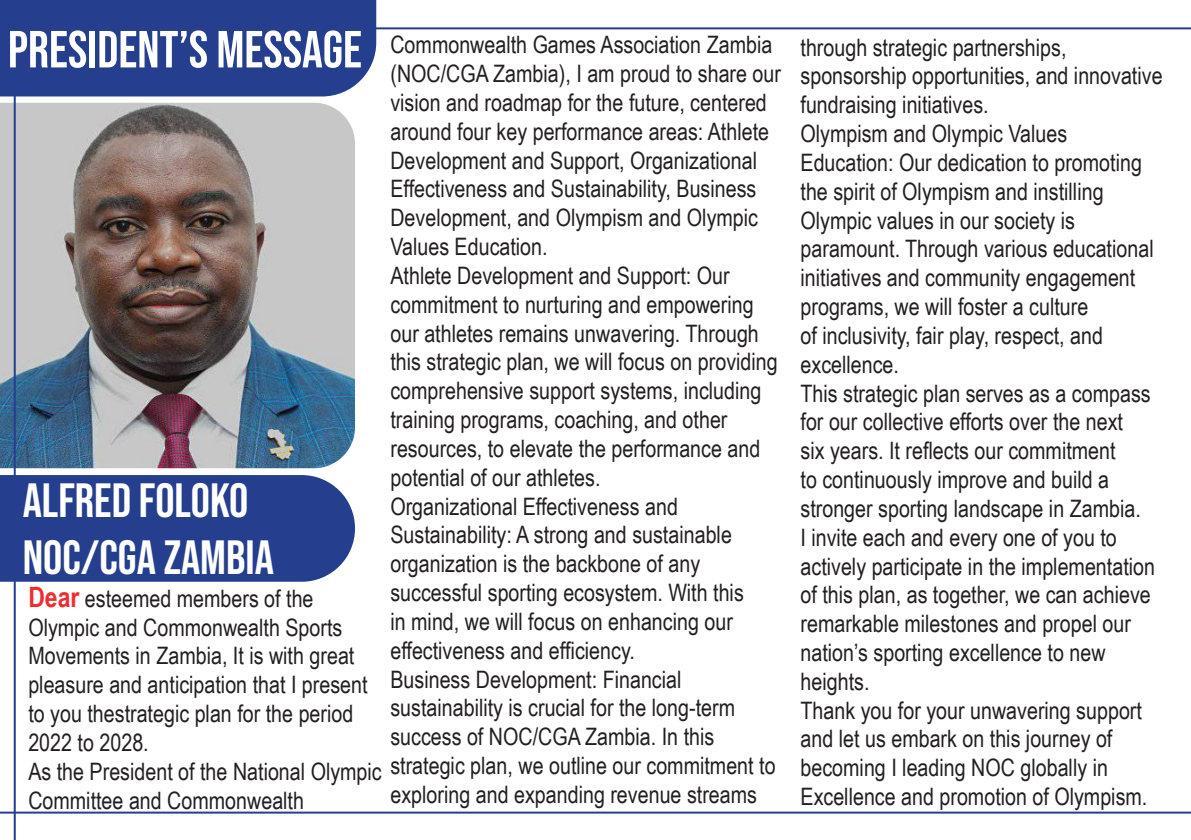
<style>
.page{position:relative;width:1191px;height:840px;background:#fff}
.page>*{position:absolute;margin:0;border:0;box-sizing:border-box;transform-origin:0 0}
.t1{font:52px "Bebas Neue";color:#fff}
.t2{font:48px "Bebas Neue";color:#fff}
.t3{font:24px/28.8px "Arial Narrow";color:#231f20}
.s1{font-weight:700;font-size:28px;color:#ee2d2e}
</style>
<div class="page">
<div style="left:0;top:0;width:376px;height:96px;background:#253f8e"></div>
<div style="left:0;top:475px;width:355px;height:106px;background:#253f8e"></div>
<img style="left:0;top:103px;width:355px;height:365px">
<hr style="left:14px;top:0;width:2px;height:839px;background:#253f8e">
<hr style="left:0;top:811px;width:1191px;height:2px;background:#253f8e">
<hr style="left:375px;top:27px;width:816px;height:2px;background:#253f8e">
<p class="t1" style="left:8px;top:20px;width:355px">PRESIDENT’S MESSAGE</p>
<p class="t3" style="left:800px;top:32px;width:363px">through strategic partnerships, sponsorship opportunities, and innovative fundraising initiatives.</p>
<p class="t3" style="left:800px;top:118px;width:355px">Olympism and Olympic Values Education: Our dedication to promoting the spirit of Olympism and instilling Olympic values in our society is paramount. Through various educational initiatives and community engagement programs, we will foster a culture<br>of inclusivity, fair play, respect, and excellence.</p>
<p class="t3" style="left:800px;top:377px;width:356px">This strategic plan serves as a compass for our collective efforts over the next<br>six years. It reflects our commitment<br>to continuously improve and build a stronger sporting landscape in Zambia.<br>I invite each and every one of you to actively participate in the implementation of this plan, as together, we can achieve remarkable milestones and propel our nation’s sporting excellence to new heights.</p>
<p class="t3" style="left:800px;top:694px;width:348px">Thank you for your unwavering support and let us embark on this journey of becoming I leading NOC globally in Excellence and promotion of Olympism.</p>
<p class="t3" style="left:390px;top:29px;width:392px">Commonwealth Games Association Zambia (NOC/CGA Zambia), I am proud to share our vision and roadmap for the future, centered around four key performance areas: Athlete Development and Support, Organizational Effectiveness and Sustainability, Business Development, and Olympism and Olympic Values Education.</p>
<p class="t3" style="left:390px;top:260px;width:389px">Athlete Development and Support: Our commitment to nurturing and empowering our athletes remains unwavering. Through this strategic plan, we will focus on providing comprehensive support systems, including training programs, coaching, and other resources, to elevate the performance and potential of our athletes.</p>
<p class="t3" style="left:390px;top:490px;width:355px">Organizational Effectiveness and Sustainability: A strong and sustainable organization is the backbone of any successful sporting ecosystem. With this in mind, we will focus on enhancing our effectiveness and efficiency.</p>
<p class="t3" style="left:390px;top:663px;width:387px">Business Development: Financial sustainability is crucial for the long-term success of NOC/CGA Zambia. In this strategic plan, we outline our commitment to exploring and expanding revenue streams</p>
<p class="t2" style="left:23px;top:472px;width:227px">ALFRED FOLOKO</p>
<p class="t2" style="left:23px;top:530px;width:253px">NOC/CGA ZAMBIA</p>
<p class="t3" style="left:28px;top:582px;width:341px"><span class="s1">Dear</span> esteemed members of the<br>Olympic and Commonwealth Sports<br>Movements in Zambia, It is with great pleasure and anticipation that I present to you thestrategic plan for the period<br>2022 to 2028.</p>
<p class="t3" style="left:28px;top:755px;width:355px">As the President of the National Olympic<br>Committee and Commonwealth</p>
</div>
